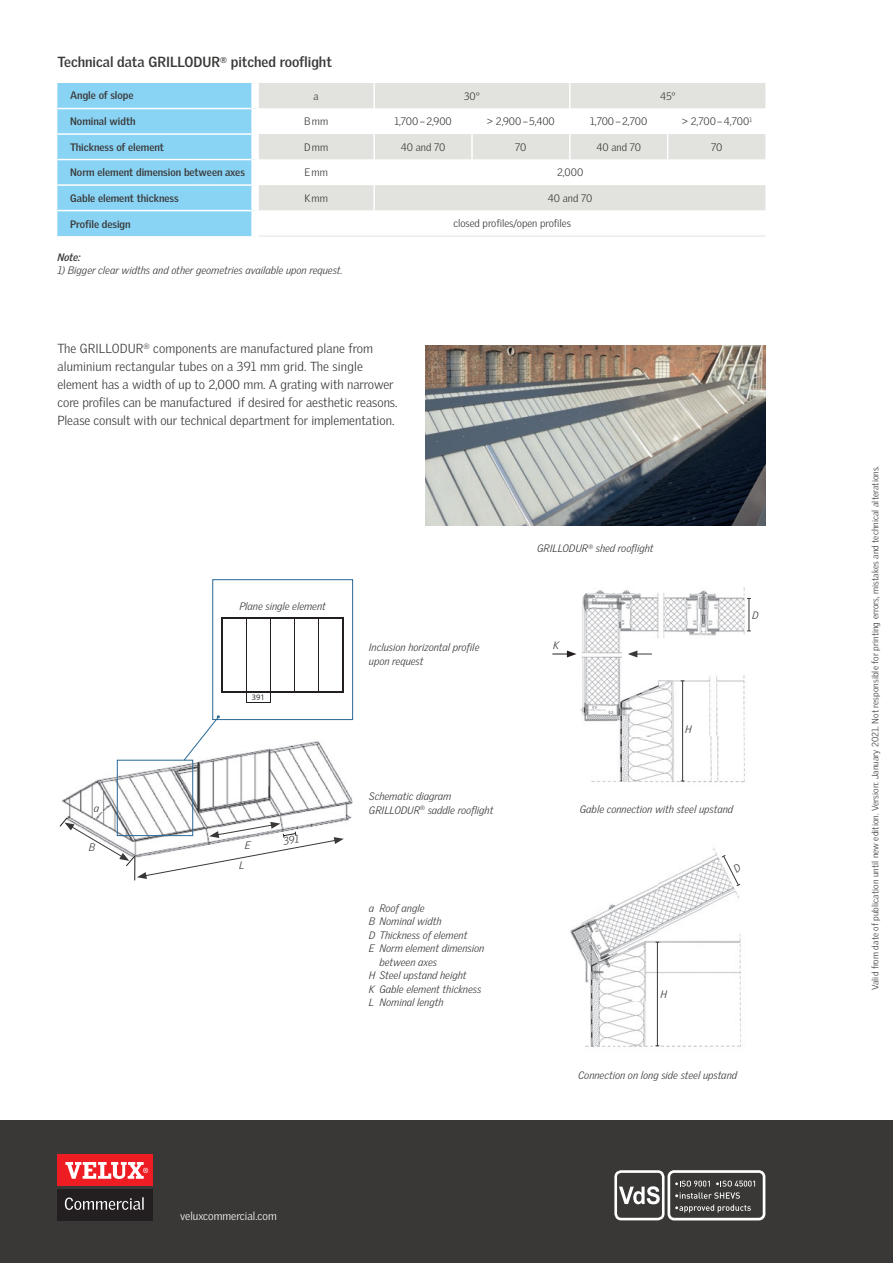
<style>
.page{position:relative;width:893px;height:1263px;background:#fff}
.page>*{position:absolute;margin:0;border:0;box-sizing:border-box;transform-origin:0 0}
.t1{font:700 14.25px "Velux Gothic";color:#393837}
.t2{font:300 12.75px/18px "Velux Gothic";color:#393837}
.t3{font:300 11.25px "Velux Gothic";color:#fff}
.t4{font:italic 300 10.5px/13.5px "Velux Gothic";color:#393837}
.t5{font:300 10.5px "Velux Gothic";color:#393837}
.t6{font:700 10.5px "Velux Gothic";color:#393837}
.t7{font:italic 700 10.5px "Velux Gothic";color:#393837}
.t8{font:300 9px "Velux Gothic";letter-spacing:.01em;color:#393837}
.t9{font:8.4px "Myriad Pro";color:#393837}
</style>
<div class="page">
<div style="left:212px;top:579px;width:141px;height:141px;background:#fff;border:1px solid #296895"></div>
<hr style="left:246px;top:619px;width:1px;height:72px;background:#231f20">
<hr style="left:270px;top:619px;width:1px;height:72px;background:#231f20">
<hr style="left:222px;top:617px;width:1px;height:76px;background:#231f20">
<hr style="left:294px;top:619px;width:1px;height:72px;background:#231f20">
<hr style="left:318px;top:619px;width:1px;height:72px;background:#231f20">
<hr style="left:342px;top:619px;width:2px;height:74px;background:#231f20">
<hr style="left:223px;top:617px;width:121px;height:2px;background:#231f20">
<hr style="left:223px;top:691px;width:121px;height:2px;background:#231f20">
<svg style="left:246px;top:693px;width:25px;height:10px"></svg>
<img style="left:62px;top:741px;width:290px;height:80px">
<div style="left:94px;top:803px;width:9px;height:9px;background:#fff"></div>
<div style="left:117px;top:760px;width:76px;height:76px;border:1px solid #296895"></div>
<svg style="left:183px;top:715px;width:37px;height:46px"></svg>
<img style="left:580px;top:587px;width:168px;height:196px">
<hr style="left:748px;top:598px;width:1px;height:33px;background:#393837">
<hr style="left:682px;top:681px;width:1px;height:100px;background:#393837">
<svg style="left:628px;top:650px;width:24px;height:7px"></svg>
<svg style="left:552px;top:650px;width:24px;height:7px"></svg>
<img style="left:570px;top:848px;width:171px;height:199px">
<hr style="left:657px;top:942px;width:1px;height:104px;background:#393837">
<img style="left:425px;top:345px;width:340px;height:180px">
<div style="left:57px;top:83px;width:194px;height:153px;background:#89d3f4"></div>
<div style="left:259px;top:83px;width:506px;height:25px;background:#e2e2de"></div>
<svg style="left:259px;top:134px;width:506px;height:102px"></svg>
<hr style="left:373px;top:83px;width:2px;height:26px;background:#fff">
<hr style="left:569px;top:83px;width:2px;height:26px;background:#fff">
<hr style="left:373px;top:185px;width:2px;height:26px;background:#fff">
<hr style="left:373px;top:134px;width:2px;height:26px;background:#fff">
<hr style="left:471px;top:134px;width:2px;height:26px;background:#fff">
<hr style="left:569px;top:134px;width:2px;height:26px;background:#fff">
<svg style="left:667px;top:134px;width:1px;height:26px"></svg>
<hr style="left:373px;top:160px;width:2px;height:25px;background:#fff">
<hr style="left:57px;top:108px;width:194px;height:1px;background:#fff">
<hr style="left:57px;top:133px;width:194px;height:2px;background:#fff">
<hr style="left:57px;top:184px;width:194px;height:2px;background:#fff">
<hr style="left:57px;top:210px;width:194px;height:1px;background:#fff">
<hr style="left:57px;top:159px;width:194px;height:1px;background:#fff">
<hr style="left:259px;top:236px;width:115px;height:1px;background:#e2e2de">
<hr style="left:374px;top:236px;width:98px;height:1px;background:#e2e2de">
<hr style="left:472px;top:236px;width:98px;height:1px;background:#e2e2de">
<hr style="left:570px;top:236px;width:98px;height:1px;background:#e2e2de">
<hr style="left:668px;top:236px;width:97px;height:1px;background:#e2e2de">
<div style="left:0;top:1120px;width:893px;height:143px;background:#393837"></div>
<div style="left:57px;top:1154px;width:96px;height:32px;background:#ee1d23"></div>
<svg style="left:65px;top:1162px;width:83px;height:17px"></svg>
<div style="left:57px;top:1189px;width:96px;height:31px;background:#231f20"></div>
<svg style="left:65px;top:1197px;width:79px;height:13px"></svg>
<div style="left:614px;top:1170px;width:51px;height:50px;border:3px solid #fff;border-radius:6px"></div>
<svg style="left:619px;top:1186px;width:41px;height:18px"></svg>
<svg style="left:675px;top:1180px;width:35px;height:6px"></svg>
<svg style="left:716px;top:1180px;width:39px;height:6px"></svg>
<svg style="left:675px;top:1192px;width:76px;height:20px"></svg>
<div style="left:667px;top:1170px;width:98px;height:50px;border:3px solid #fff;border-radius:5px"></div>
<svg style="left:59px;top:817px;width:287px;height:63px"></svg>
<svg style="left:721px;top:854px;width:20px;height:33px"></svg>
<h1 class="t1" style="left:57px;top:54px;width:276px">Technical data GRILLODUR<sup>®</sup> pitched rooflight</h1>
<p class="t6" style="left:70px;top:89px;width:65px">Angle of slope</p>
<p class="t5" style="left:314px;top:90px;width:7px">a</p>
<p class="t5" style="left:464px;top:90px;width:17px">30°</p>
<p class="t5" style="left:660px;top:90px;width:17px">45°</p>
<p class="t6" style="left:70px;top:115px;width:67px">Nominal width</p>
<p class="t5" style="left:304px;top:115px;width:26px">B mm</p>
<p class="t5" style="left:394px;top:115px;width:59px">1,700 – 2,900</p>
<p class="t5" style="left:487px;top:115px;width:69px">&gt; 2,900 – 5,400</p>
<p class="t5" style="left:590px;top:115px;width:59px">1,700 – 2,700</p>
<p class="t5" style="left:682px;top:115px;width:72px">&gt; 2,700 – 4,700<sup>1</sup></p>
<p class="t6" style="left:70px;top:141px;width:95px">Thickness of element</p>
<p class="t5" style="left:304px;top:141px;width:26px">D mm</p>
<p class="t5" style="left:401px;top:141px;width:46px">40 and 70</p>
<p class="t5" style="left:515px;top:141px;width:13px">70</p>
<p class="t5" style="left:596px;top:141px;width:46px">40 and 70</p>
<p class="t5" style="left:711px;top:141px;width:13px">70</p>
<p class="t6" style="left:70px;top:166px;width:176px">Norm element dimension between axes</p>
<p class="t5" style="left:304px;top:166px;width:25px">E mm</p>
<p class="t5" style="left:557px;top:166px;width:28px">2,000</p>
<p class="t6" style="left:70px;top:192px;width:110px">Gable element thickness</p>
<p class="t5" style="left:304px;top:192px;width:25px">K mm</p>
<p class="t5" style="left:548px;top:192px;width:46px">40 and 70</p>
<p class="t6" style="left:70px;top:218px;width:62px">Profile design</p>
<p class="t5" style="left:453px;top:217px;width:119px">closed profiles/open profiles</p>
<p class="t7" style="left:57px;top:251px;width:25px">Note:</p>
<p class="t4" style="left:57px;top:264px;width:287px">1) Bigger clear widths and other geometries available upon request.</p>
<p class="t2" style="left:57px;top:339px;width:342px">The GRILLODUR<sup>®</sup> components are manufactured plane from aluminium rectangular tubes on a 391 mm grid. The single element has a width of up to 2,000 mm. A grating with narrower core profiles can be manufactured if desired for aesthetic reasons.<br>Please consult with our technical department for implementation.</p>
<p class="t4" style="left:94px;top:801px;width:7px">a</p>
<p class="t4" style="left:89px;top:840px;width:8px">B</p>
<p class="t4" style="left:239px;top:599px;width:88px">Plane single element</p>
<p class="t9" style="left:252px;top:692px;width:14px">391</p>
<p class="t4" style="left:245px;top:838px;width:7px">E</p>
<p class="t4" style="left:239px;top:858px;width:7px">L</p>
<p class="t4" style="left:369px;top:640px;width:112px">Inclusion horizontal profile upon request</p>
<p class="t4" style="left:369px;top:789px;width:126px">Schematic diagram<br>GRILLODUR<sup>®</sup> saddle rooflight</p>
<p class="t4" style="left:369px;top:901px;width:57px">a Roof angle</p>
<p class="t4" style="left:369px;top:914px;width:74px">B Nominal width</p>
<p class="t4" style="left:369px;top:928px;width:100px">D Thickness of element</p>
<p class="t4" style="left:369px;top:941px;width:117px">E Norm element dimension</p>
<p class="t4" style="left:379px;top:955px;width:59px">between axes</p>
<p class="t4" style="left:369px;top:968px;width:99px">H Steel upstand height</p>
<p class="t4" style="left:369px;top:982px;width:114px">K Gable element thickness</p>
<p class="t4" style="left:369px;top:995px;width:76px">L Nominal length</p>
<p class="t4" style="left:537px;top:542px;width:118px">GRILLODUR<sup>®</sup> shed rooflight</p>
<p class="t4" style="left:553px;top:638px;width:7px">K</p>
<p class="t4" style="left:752px;top:608px;width:8px">D</p>
<p class="t4" style="left:685px;top:723px;width:8px">H</p>
<p class="t4" style="left:580px;top:802px;width:155px">Gable connection with steel upstand</p>
<p class="t4" style="left:660px;top:987px;width:8px">H</p>
<p class="t4" style="left:578px;top:1069px;width:160px">Connection on long side steel upstand</p>
<p class="t3" style="left:180px;top:1210px;width:98px">veluxcommercial.com</p>
<p class="t8" style="left:870px;top:990px;width:526px;rotate:-90deg">Valid from date of publication until new edition. Version: January 2021. Not responsible for printing errors, mistakes and technical alterations.</p>
</div>
